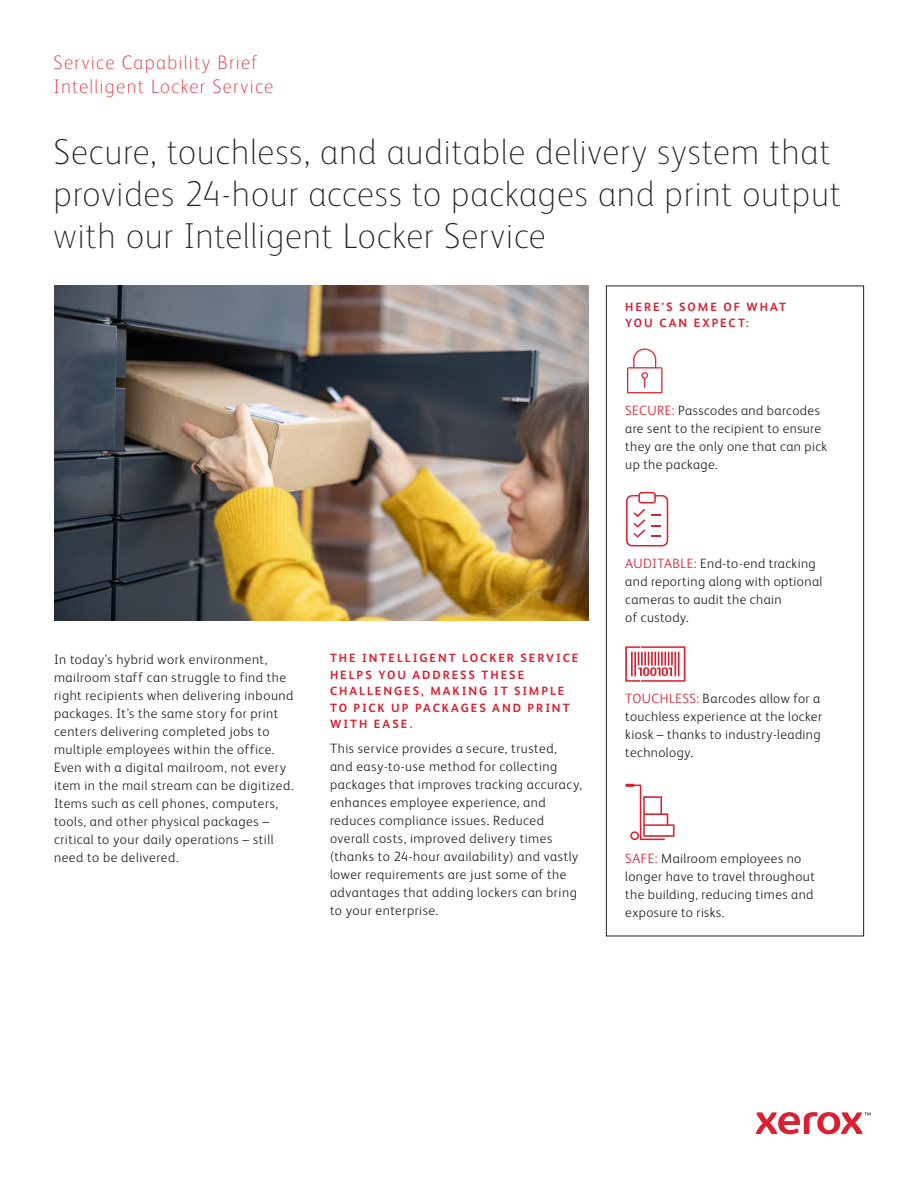
<style>
.page{position:relative;width:918px;height:1188px;background:#fff}
.page>*{position:absolute;margin:0;border:0;box-sizing:border-box;transform-origin:0 0}
.Page_Title{font:100 36px/42px "Xerox Sans";letter-spacing:.02em;color:#231f20}
.Business_Segment{font:100 19.5px "Xerox Sans";letter-spacing:.065em;color:#db1e30}
.Body_Text{font:300 13.5px/18px "Xerox Sans";letter-spacing:.035em;color:#231f20}
.Body_Subhead{font:700 12px/16.5px "Xerox Sans";letter-spacing:.165em;color:#db1e30}
.s1{color:#db1e30}
</style>
<div class="page">
<svg style="left:756px;top:1112px;width:114px;height:22px"></svg>
<div style="left:606px;top:286px;width:258px;height:650px;border:1px solid #231f20"></div>
<svg style="left:627px;top:349px;width:35px;height:44px"></svg>
<svg style="left:625px;top:784px;width:50px;height:56px"></svg>
<svg style="left:626px;top:492px;width:42px;height:54px"></svg>
<img style="left:54px;top:286px;width:534px;height:335px">
<svg style="left:625px;top:646px;width:60px;height:36px"></svg>
<p class="Business_Segment" style="left:54px;top:50px;width:205px">Service Capability Brief</p>
<p class="Business_Segment" style="left:54px;top:74px;width:221px">Intelligent Locker Service</p>
<p class="Page_Title" style="left:54px;top:129px;width:789px">Secure, touchless, and auditable delivery system that provides 24-hour access to packages and print output with our Intelligent Locker Service</p>
<p class="Body_Subhead" style="left:625px;top:298px;width:162px">HERE’S SOME OF WHAT<br>YOU CAN EXPECT:</p>
<p class="Body_Text" style="left:625px;top:400px;width:204px"><span class="s1">SECURE:</span> Passcodes and barcodes are sent to the recipient to ensure they are the only one that can pick up the package.</p>
<p class="Body_Text" style="left:54px;top:649px;width:241px">In today’s hybrid work environment, mailroom staff can struggle to find the right recipients when delivering inbound packages. It’s the same story for print centers delivering completed jobs to multiple employees within the office.<br>Even with a digital mailroom, not every item in the mail stream can be digitized.<br>Items such as cell phones, computers, tools, and other physical packages – critical to your daily operations – still need to be delivered.</p>
<p class="Body_Subhead" style="left:330px;top:649px;width:250px">THE INTELLIGENT LOCKER SERVICE<br>HELPS YOU ADDRESS THESE<br>CHALLENGES, MAKING IT SIMPLE<br>TO PICK UP PACKAGES AND PRINT<br>WITH EASE.</p>
<p class="Body_Text" style="left:330px;top:738px;width:254px">This service provides a secure, trusted, and easy-to-use method for collecting packages that improves tracking accuracy, enhances employee experience, and reduces compliance issues. Reduced overall costs, improved delivery times (thanks to 24-hour availability) and vastly lower requirements are just some of the advantages that adding lockers can bring to your enterprise.</p>
<p class="Body_Text" style="left:625px;top:554px;width:199px"><span class="s1">AUDITABLE:</span> End-to-end tracking and reporting along with optional cameras to audit the chain<br>of custody.</p>
<p class="Body_Text" style="left:625px;top:689px;width:198px"><span class="s1">TOUCHLESS:</span> Barcodes allow for a touchless experience at the locker kiosk – thanks to industry-leading technology.</p>
<p class="Body_Text" style="left:625px;top:848px;width:191px"><span class="s1">SAFE:</span> Mailroom employees no longer have to travel throughout the building, reducing times and exposure to risks.</p>
</div>
